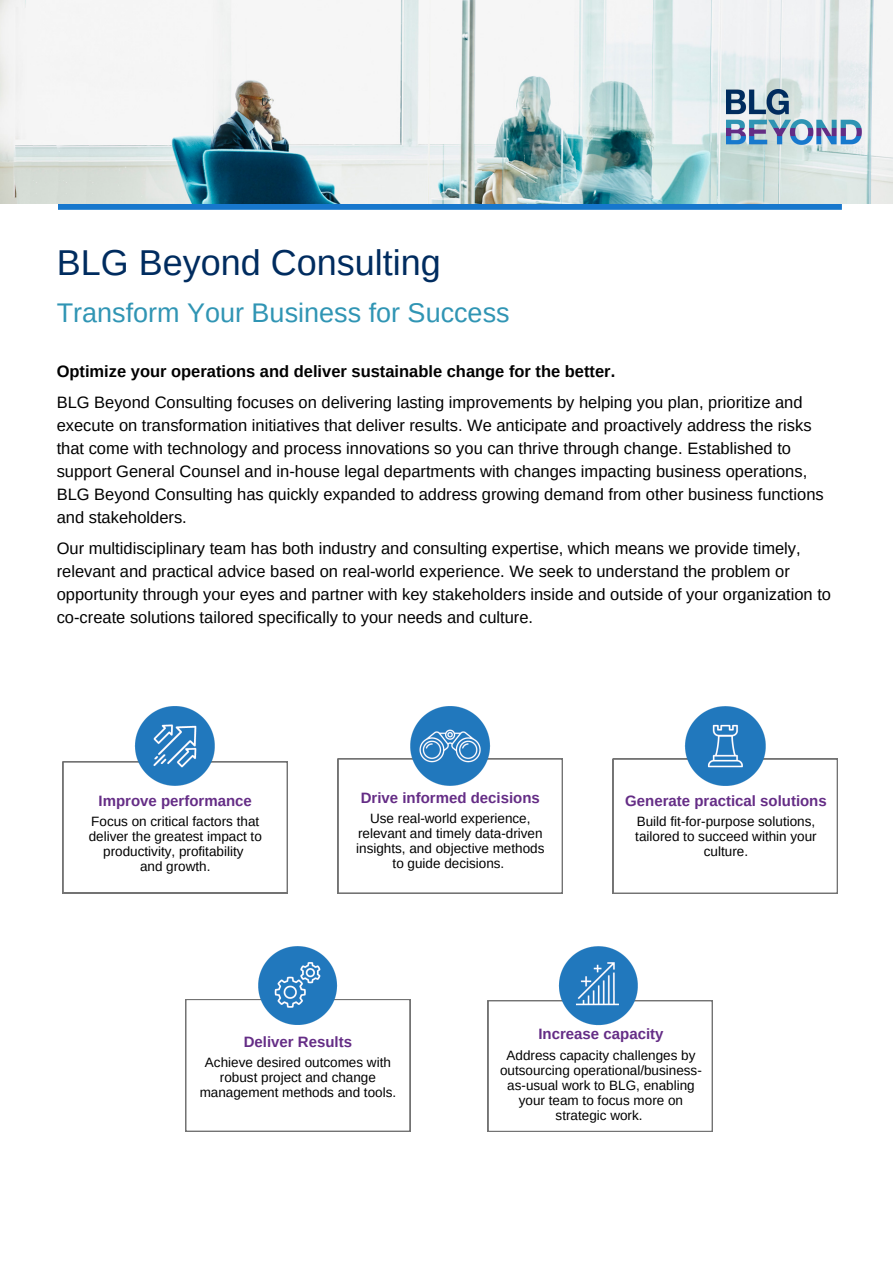
<style>
.page{position:relative;width:893px;height:1264px;background:#fff}
.page>*{position:absolute;margin:0;border:0;box-sizing:border-box;transform-origin:0 0}
.t1{font:36px "Arimo";color:#002c5f}
.t2{font:27px "Arimo";color:#3095b4}
.t3{font:16.5px/23px "Arimo";color:#000}
.t4{font:700 16.5px "Arimo";color:#000}
.t5{font:700 15px "Arimo";color:#652d86}
.t6{font:13.5px/15px "Arimo";color:#000;text-align:center}
</style>
<div class="page">
<img style="left:0;top:0;width:892px;height:203px">
<img style="left:726px;top:89px;width:139px;height:55px">
<img style="left:58px;top:205px;width:784px;height:5px">
<svg style="left:63px;top:761px;width:225px;height:132px"></svg>
<img style="left:133px;top:706px;width:84px;height:82px">
<svg style="left:338px;top:758px;width:224px;height:135px"></svg>
<img style="left:408px;top:706px;width:84px;height:82px">
<svg style="left:612px;top:758px;width:225px;height:135px"></svg>
<img style="left:682px;top:706px;width:86px;height:82px">
<svg style="left:185px;top:999px;width:225px;height:132px"></svg>
<img style="left:255px;top:946px;width:85px;height:81px">
<svg style="left:487px;top:1000px;width:225px;height:131px"></svg>
<img style="left:556px;top:946px;width:85px;height:81px">
<h1 class="t1" style="left:57px;top:242px;width:385px">BLG Beyond Consulting</h1>
<h2 class="t2" style="left:57px;top:297px;width:454px">Transform Your Business for Success</h2>
<p class="t4" style="left:57px;top:362px;width:560px">Optimize your operations and deliver sustainable change for the better.</p>
<p class="t3" style="left:57px;top:391px;width:768px">BLG Beyond Consulting focuses on delivering lasting improvements by helping you plan, prioritize and execute on transformation initiatives that deliver results. We anticipate and proactively address the risks that come with technology and process innovations so you can thrive through change. Established to support General Counsel and in-house legal departments with changes impacting business operations, BLG Beyond Consulting has quickly expanded to address growing demand from other business functions and stakeholders.</p>
<p class="t3" style="left:57px;top:537px;width:775px">Our multidisciplinary team has both industry and consulting expertise, which means we provide timely, relevant and practical advice based on real-world experience. We seek to understand the problem or opportunity through your eyes and partner with key stakeholders inside and outside of your organization to co-create solutions tailored specifically to your needs and culture.</p>
<p class="t5" style="left:99px;top:792px;width:155px">Improve performance</p>
<p class="t6" style="left:89px;top:813px;width:175px">Focus on critical factors that deliver the greatest impact to productivity, profitability<br>and growth.</p>
<p class="t5" style="left:361px;top:789px;width:180px">Drive informed decisions</p>
<p class="t6" style="left:356px;top:810px;width:190px">Use real-world experience, relevant and timely data-driven insights, and objective methods to guide decisions.</p>
<p class="t5" style="left:625px;top:792px;width:203px">Generate practical solutions</p>
<p class="t6" style="left:635px;top:813px;width:183px">Build fit-for-purpose solutions, tailored to succeed within your culture.</p>
<p class="t5" style="left:244px;top:1033px;width:110px">Deliver Results</p>
<p class="t6" style="left:200px;top:1055px;width:198px">Achieve desired outcomes with robust project and change management methods and tools.</p>
<p class="t5" style="left:538px;top:1025px;width:126px">Increase capacity</p>
<p class="t6" style="left:500px;top:1047px;width:203px">Address capacity challenges by outsourcing operational/business&shy;as-usual work to BLG, enabling your team to focus more on strategic work.</p>
</div>
